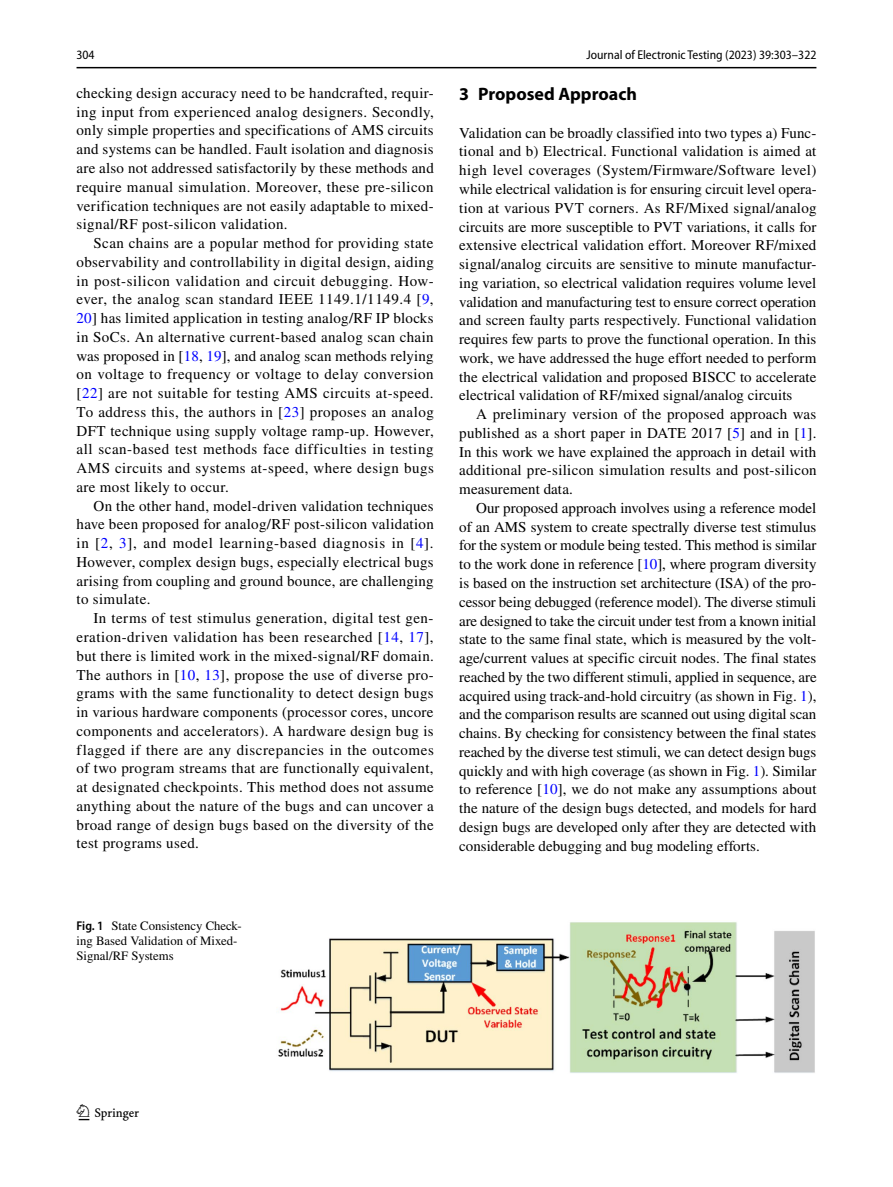
<style>
.page{position:relative;width:893px;height:1187px;background:#fff}
.page>*{position:absolute;margin:0;border:0;box-sizing:border-box;transform-origin:0 0}
.t1{font:22.5px "Springnew Regular 2";color:#000}
.t2{font:700 18px "Myriad Pro";color:#000}
.t3{font:15px/18.8px "STIX";letter-spacing:.02em;color:#000;text-align:justify}
.t4{font:12.75px/15px "STIX";color:#000}
.t5{font:semi-condensed 12.75px "Myriad Pro";color:#000}
.s1{color:#00f}
.s2{font-family:"Myriad Pro";font-weight:600;font-stretch:semi-condensed}
</style>
<div class="page">
<hr style="left:77px;top:67px;width:739px;height:1px;background:#000">
<img style="left:278px;top:922px;width:537px;height:151px">
<p class="t5" style="left:77px;top:48px;width:20px">304</p>
<p class="t5" style="left:586px;top:48px;width:231px">Journal of Electronic Testing (2023) 39:303–322</p>
<p class="t3" style="left:77px;top:84px;width:359px">checking design accuracy need to be handcrafted, requir&shy;ing input from experienced analog designers. Secondly, only simple properties and specifications of AMS circuits and systems can be handled. Fault isolation and diagnosis are also not addressed satisfactorily by these methods and require manual simulation. Moreover, these pre-silicon verification techniques are not easily adaptable to mixed&shy;signal/RF post-silicon validation.</p>
<p class="t3" style="left:77px;top:234px;width:359px;text-indent:17px">Scan chains are a popular method for providing state observability and controllability in digital design, aiding in post-silicon validation and circuit debugging. How&shy;ever, the analog scan standard IEEE 1149.1/1149.4 [<span class="s1">9</span>, <span class="s1">20</span>] has limited application in testing analog/RF IP blocks in SoCs. An alternative current-based analog scan chain was proposed in [<span class="s1">18</span>, <span class="s1">19</span>], and analog scan methods relying on voltage to frequency or voltage to delay conversion [<span class="s1">22</span>] are not suitable for testing AMS circuits at-speed.<br>To address this, the authors in [<span class="s1">23</span>] proposes an analog DFT technique using supply voltage ramp-up. However, all scan-based test methods face difficulties in testing AMS circuits and systems at-speed, where design bugs are most likely to occur.</p>
<p class="t3" style="left:77px;top:497px;width:359px;text-indent:17px">On the other hand, model-driven validation techniques have been proposed for analog/RF post-silicon validation in [<span class="s1">2</span>, <span class="s1">3</span>], and model learning-based diagnosis in [<span class="s1">4</span>].<br>However, complex design bugs, especially electrical bugs arising from coupling and ground bounce, are challenging to simulate.</p>
<p class="t3" style="left:77px;top:609px;width:359px;text-indent:17px">In terms of test stimulus generation, digital test gen&shy;eration-driven validation has been researched [<span class="s1">14</span>, <span class="s1">17</span>], but there is limited work in the mixed-signal/RF domain.<br>The authors in [<span class="s1">10</span>, <span class="s1">13</span>], propose the use of diverse pro&shy;grams with the same functionality to detect design bugs in various hardware components (processor cores, uncore components and accelerators). A hardware design bug is flagged if there are any discrepancies in the outcomes of two program streams that are functionally equivalent, at designated checkpoints. This method does not assume anything about the nature of the bugs and can uncover a broad range of design bugs based on the diversity of the test programs used.</p>
<p class="t2" style="left:459px;top:82px;width:179px">3 Proposed Approach</p>
<p class="t3" style="left:459px;top:124px;width:359px">Validation can be broadly classified into two types a) Func&shy;tional and b) Electrical. Functional validation is aimed at high level coverages (System/Firmware/Software level) while electrical validation is for ensuring circuit level opera&shy;tion at various PVT corners. As RF/Mixed signal/analog circuits are more susceptible to PVT variations, it calls for extensive electrical validation effort. Moreover RF/mixed signal/analog circuits are sensitive to minute manufactur&shy;ing variation, so electrical validation requires volume level validation and manufacturing test to ensure correct operation and screen faulty parts respectively. Functional validation requires few parts to prove the functional operation. In this work, we have addressed the huge effort needed to perform the electrical validation and proposed BISCC to accelerate electrical validation of RF/mixed signal/analog circuits</p>
<p class="t3" style="left:459px;top:405px;width:359px;text-indent:17px">A preliminary version of the proposed approach was published as a short paper in DATE 2017 [<span class="s1">5</span>] and in [<span class="s1">1</span>].<br>In this work we have explained the approach in detail with additional pre-silicon simulation results and post-silicon measurement data.</p>
<p class="t3" style="left:459px;top:499px;width:359px;text-indent:17px">Our proposed approach involves using a reference model of an AMS system to create spectrally diverse test stimulus for the system or module being tested. This method is similar to the work done in reference [<span class="s1">10</span>], where program diversity is based on the instruction set architecture (ISA) of the pro&shy;cessor being debugged (reference model). The diverse stimuli are designed to take the circuit under test from a known initial state to the same final state, which is measured by the volt&shy;age/current values at specific circuit nodes. The final states reached by the two different stimuli, applied in sequence, are acquired using track-and-hold circuitry (as shown in Fig. <span class="s1">1</span>), and the comparison results are scanned out using digital scan chains. By checking for consistency between the final states reached by the diverse test stimuli, we can detect design bugs quickly and with high coverage (as shown in Fig. <span class="s1">1</span>). Similar to reference [<span class="s1">10</span>], we do not make any assumptions about the nature of the design bugs detected, and models for hard design bugs are developed only after they are detected with considerable debugging and bug modeling efforts.</p>
<p class="t4" style="left:77px;top:919px;width:167px"><span class="s2">Fig. 1</span> State Consistency Check&shy;ing Based Validation of Mixed-<br>Signal/RF Systems</p>
<h1 class="t1" style="left:79px;top:1104px;width:62px">1 3</h1>
</div>
